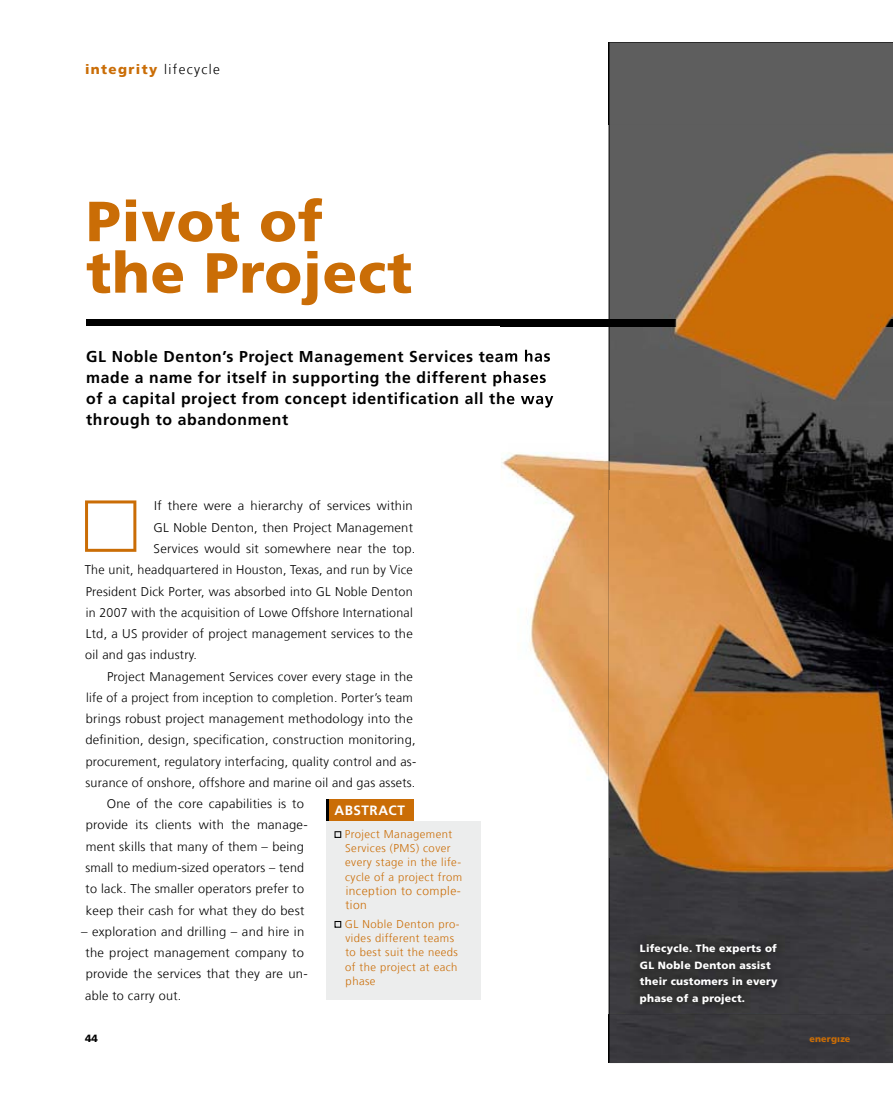
<style>
.page{position:relative;width:893px;height:1106px;background:#fff}
.page>*{position:absolute;margin:0;border:0;box-sizing:border-box;transform-origin:0 0}
.t1{font:900 56.55px/51.4px "Frutiger LT Com";letter-spacing:.015em;color:#ca6d06}
.t2{font:700 15.75px/21.3px "Frutiger LT Com";letter-spacing:.04em;color:#000}
.t3{font:900 13.5px "Frutiger LT Com";letter-spacing:.1em;color:#ca6d06}
.t4{font:700 13.5px "Frutiger LT Com";letter-spacing:.04em;color:#fff}
.t5{font:300 12.6px/21.3px "Frutiger LT Com";letter-spacing:.02em;color:#000}
.t6{font:300 12px/14.2px "Frutiger LT Com";letter-spacing:.04em;color:#ca6d06}
.t7{font:300 11.25px/14.2px "Frutiger LT Com";letter-spacing:.04em;color:#ca6d06}
.t8{font:900 10.5px/16.5px "Frutiger LT Com";letter-spacing:.02em;color:#fff}
.t9{font:900 10.5px "Frutiger LT Com";color:#000}
.t10{font:900 9px "Frutiger LT Com";letter-spacing:.015em;color:#ca6d06}
.s1{font-weight:300;color:#000}
</style>
<div class="page">
<img style="left:609px;top:43px;width:284px;height:1019px">
<div style="left:86px;top:320px;width:807px;height:6px;background:#000"></div>
<img style="left:501px;top:125px;width:392px;height:889px">
<img style="left:501px;top:320px;width:391px;height:6px">
<img style="left:501px;top:350px;width:49px;height:15px">
<img style="left:501px;top:371px;width:45px;height:15px">
<img style="left:501px;top:392px;width:52px;height:15px">
<img style="left:630px;top:935px;width:154px;height:77px">
<svg style="left:85px;top:500px;width:51px;height:52px"></svg>
<div style="left:326px;top:821px;width:154px;height:178px;background:#eceded"></div>
<svg style="left:334px;top:831px;width:7px;height:7px"></svg>
<svg style="left:334px;top:921px;width:7px;height:6px"></svg>
<div style="left:326px;top:799px;width:87px;height:22px;background:#ca6d06"></div>
<hr style="left:326px;top:799px;width:2px;height:22px;background:#000">
<p class="t3" style="left:85px;top:61px;width:136px">integrity <span class="s1">lifecycle</span></p>
<h1 class="t1" style="left:86px;top:195px;width:327px">Pivot of the Project</h1>
<p class="t2" style="left:86px;top:345px;width:469px">GL Noble Denton’s Project Management Services team has made a name for itself in supporting the different phases of a capital project from concept identification all the way through to abandonment</p>
<p class="t5" style="left:154px;top:495px;width:260px">If there were a hierarchy of services within</p>
<p class="t5" style="left:154px;top:517px;width:261px">GL Noble Denton, then Project Management</p>
<p class="t5" style="left:154px;top:538px;width:263px">Services would sit somewhere near the top.</p>
<p class="t5" style="left:85px;top:559px;width:329px">The unit, headquartered in Houston, Texas, and run by Vice</p>
<p class="t5" style="left:86px;top:580px;width:329px">President Dick Porter, was absorbed into GL Noble Denton</p>
<p class="t5" style="left:86px;top:602px;width:328px">in 2007 with the acquisition of Lowe Offshore International</p>
<p class="t5" style="left:86px;top:623px;width:328px">Ltd, a US provider of project management services to the</p>
<p class="t5" style="left:85px;top:644px;width:113px">oil and gas industry.</p>
<p class="t5" style="left:107px;top:665px;width:307px">Project Management Services cover every stage in the</p>
<p class="t5" style="left:86px;top:687px;width:328px">life of a project from inception to completion. Porter’s team</p>
<p class="t5" style="left:86px;top:708px;width:328px">brings robust project management methodology into the</p>
<p class="t5" style="left:85px;top:729px;width:332px">definition, design, specification, construction monitoring,</p>
<p class="t5" style="left:86px;top:750px;width:332px">procurement, regulatory interfacing, quality control and as-</p>
<p class="t5" style="left:85px;top:772px;width:332px">surance of onshore, offshore and marine oil and gas assets.</p>
<p class="t5" style="left:107px;top:793px;width:199px">One of the core capabilities is to</p>
<p class="t5" style="left:86px;top:814px;width:223px">provide its clients with the manage-</p>
<p class="t5" style="left:86px;top:835px;width:220px">ment skills that many of them – being</p>
<p class="t5" style="left:85px;top:857px;width:220px">small to medium-sized operators – tend</p>
<p class="t5" style="left:86px;top:878px;width:220px">to lack. The smaller operators prefer to</p>
<p class="t5" style="left:86px;top:899px;width:220px">keep their cash for what they do best</p>
<p class="t5" style="left:85px;top:921px;width:224px;text-indent:-4px">– exploration and drilling – and hire in the project management company to provide the services that they are un&shy;able to carry out.</p>
<p class="t4" style="left:334px;top:802px;width:72px">abStract</p>
<p class="t7" style="left:345px;top:827px;width:119px">Project Management<br>Services (PMS) cover every stage in the life&shy;cycle of a project from</p>
<p class="t6" style="left:345px;top:883px;width:117px">inception to comple&shy;tion</p>
<p class="t7" style="left:345px;top:916px;width:116px">GL Noble Denton pro&shy;vides different teams to best suit the needs of the project at each phase</p>
<p class="t8" style="left:640px;top:940px;width:139px">Lifecycle. The experts of<br>GL Noble Denton assist their customers in every phase of a project.</p>
<p class="t9" style="left:85px;top:1032px;width:15px">44</p>
<p class="t10" style="left:809px;top:1033px;width:42px">energıze</p>
</div>
